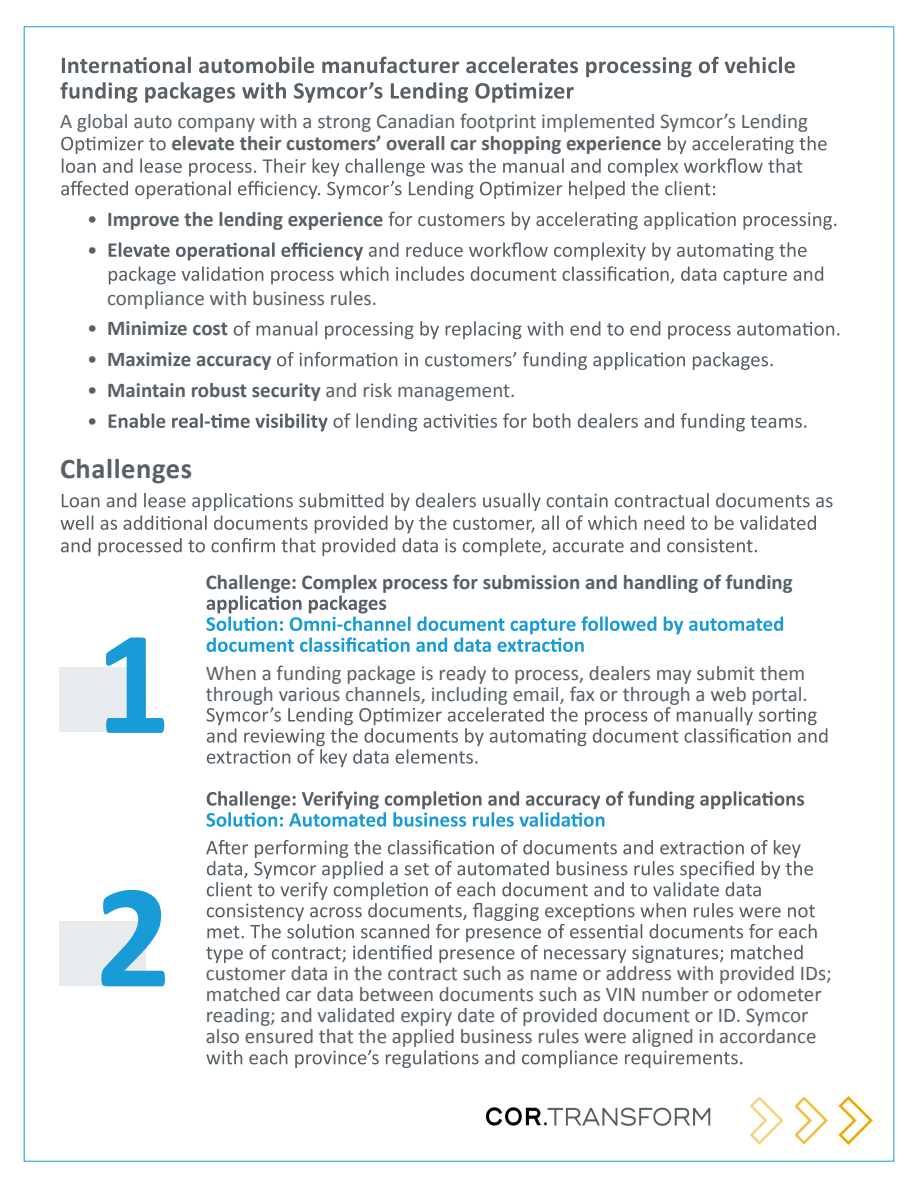
<style>
.page{position:relative;width:918px;height:1188px;background:#fff}
.page>*{position:absolute;margin:0;border:0;box-sizing:border-box;transform-origin:0 0}
.t1{font:700 150px/253.5px "Calibri";color:#189bd7}
.t2{font:700 28.5px "Calibri";letter-spacing:.02em;color:#566066}
.t3{font:21px/21px "Calibri";color:#566066}
.t4{font:700 21px/30.8px "Calibri";color:#566066}
.t5{font:700 21px "Calibri";color:#565f66}
.s1{font-weight:400}
</style>
<div class="page">
<div style="left:60px;top:667px;width:86px;height:65px;background:#e7ebed"></div>
<div style="left:60px;top:921px;width:86px;height:65px;background:#e7ebed"></div>
<svg style="left:61px;top:57px;width:734px;height:46px"></svg>
<svg style="left:61px;top:136px;width:766px;height:63px"></svg>
<svg style="left:389px;top:212px;width:447px;height:18px"></svg>
<svg style="left:109px;top:242px;width:254px;height:18px"></svg>
<svg style="left:369px;top:242px;width:437px;height:18px"></svg>
<svg style="left:109px;top:266px;width:714px;height:18px"></svg>
<svg style="left:234px;top:321px;width:605px;height:18px"></svg>
<svg style="left:277px;top:352px;width:496px;height:18px"></svg>
<svg style="left:109px;top:413px;width:219px;height:18px"></svg>
<svg style="left:334px;top:413px;width:472px;height:18px"></svg>
<svg style="left:61px;top:493px;width:772px;height:63px"></svg>
<svg style="left:207px;top:595px;width:576px;height:57px"></svg>
<svg style="left:207px;top:707px;width:620px;height:60px"></svg>
<svg style="left:207px;top:791px;width:597px;height:36px"></svg>
<svg style="left:206px;top:840px;width:611px;height:123px"></svg>
<svg style="left:206px;top:1050px;width:536px;height:18px"></svg>
<img style="left:486px;top:1107px;width:225px;height:19px">
<svg style="left:838px;top:1096px;width:35px;height:49px"></svg>
<svg style="left:794px;top:1097px;width:34px;height:47px"></svg>
<svg style="left:750px;top:1096px;width:33px;height:49px"></svg>
<p class="t3" style="left:60px;top:110px;width:749px">A global auto company with a strong Canadian footprint implemented Symcor’s Lending</p>
<p class="t4" style="left:171px;top:128px;width:492px">elevate their customers’ overall car shopping experience</p>
<p class="t4" style="left:87px;top:204px;width:298px"><span class="s1">•</span> Improve the lending experience <span class="s1">•</span></p>
<p class="t3" style="left:107px;top:287px;width:271px">compliance with business rules.</p>
<p class="t4" style="left:87px;top:313px;width:142px"><span class="s1">•</span> Minimize cost</p>
<p class="t4" style="left:87px;top:344px;width:186px"><span class="s1">•</span> Maximize accuracy</p>
<p class="t4" style="left:87px;top:375px;width:430px"><span class="s1">•</span> Maintain robust security <span class="s1">and risk management. •</span></p>
<h2 class="t2" style="left:60px;top:450px;width:134px">Challenges</h2>
<h1 class="t1" style="left:95px;top:556px;width:78px">1<br>2</h1>
<p class="t5" style="left:206px;top:568px;width:588px">Challenge: Complex process for submission and handling of funding</p>
<p class="t3" style="left:206px;top:662px;width:603px">When a funding package is ready to process, dealers may submit them through various channels, including email, fax or through a web portal.</p>
<p class="t3" style="left:206px;top:963px;width:628px">customer data in the contract such as name or address with provided IDs; matched car data between documents such as VIN number or odometer reading; and validated expiry date of provided document or ID. Symcor also ensured that the applied business rules were aligned in accordance</p>
</div>
